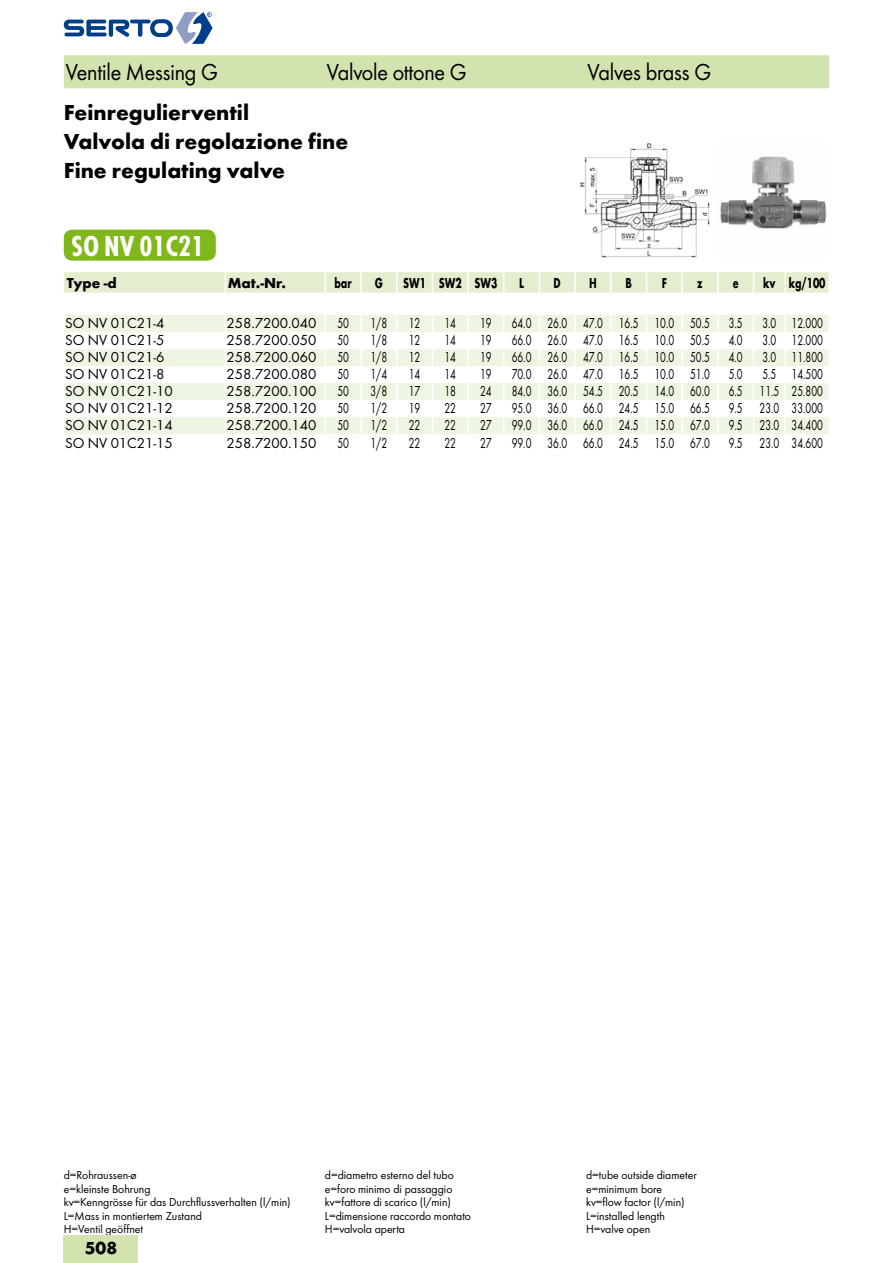
<style>
.page{position:relative;width:893px;height:1263px;background:#fff}
.page>*{position:absolute;margin:0;border:0;box-sizing:border-box;transform-origin:0 0}
.t1{font:700 30px "Futura Con";color:#fff}
.t2{font:24px "Futura Boo";letter-spacing:-.01em;color:#000;scale:.94 1}
.t3{font:700 22.5px/28.8px "Futura";color:#000}
.t4{font:700 18px "Futura";color:#000}
.t5{font:15px "Futura Boo";color:#000;scale:.7 1}
.t6{font:15px "Futura Boo";color:#000}
.t7{font:700 15px "Futura";color:#000;scale:.7 1}
.t8{font:700 15px "Futura";color:#000}
.t9{font:12px/13.5px "Futura Boo";color:#000}
</style>
<div class="page">
<div style="left:63px;top:55px;width:767px;height:34px;background:#d2e3af"></div>
<svg style="left:64px;top:12px;width:149px;height:32px"></svg>
<svg style="left:63px;top:229px;width:766px;height:205px"></svg>
<hr style="left:784px;top:272px;width:2px;height:21px;background:#fff">
<hr style="left:828px;top:272px;width:2px;height:21px;background:#fff">
<img style="left:577px;top:143px;width:136px;height:116px">
<img style="left:718px;top:156px;width:111px;height:103px">
<div style="left:64px;top:230px;width:152px;height:31px;background:#80b71b;border-radius:9px"></div>
<div style="left:64px;top:1235px;width:74px;height:28px;background:#d2e3af"></div>
<h2 class="t2" style="left:66px;top:57px;width:163px">Ventile Messing G</h2>
<h2 class="t2" style="left:327px;top:57px;width:150px">Valvole ottone G</h2>
<h2 class="t2" style="left:587px;top:57px;width:133px">Valves brass G</h2>
<h3 class="t3" style="left:64px;top:98px;width:286px">Feinregulierventil<br>Valvola di regolazione fine<br>Fine regulating valve</h3>
<h1 class="t1" style="left:71px;top:228px;width:134px">SO NV 01C21</h1>
<p class="t8" style="left:67px;top:274px;width:51px">Type -d</p>
<p class="t8" style="left:228px;top:274px;width:60px">Mat.-Nr.</p>
<p class="t7" style="left:334px;top:274px;width:26px">bar</p>
<p class="t7" style="left:375px;top:274px;width:13px">G</p>
<p class="t7" style="left:403px;top:274px;width:136px">SW1 SW2 SW3</p>
<p class="t7" style="left:519px;top:274px;width:9px">L</p>
<p class="t7" style="left:554px;top:274px;width:12px">D</p>
<p class="t7" style="left:589px;top:274px;width:13px">H</p>
<p class="t7" style="left:625px;top:274px;width:11px">B</p>
<p class="t7" style="left:662px;top:274px;width:9px">F</p>
<p class="t7" style="left:697px;top:274px;width:9px">z</p>
<p class="t7" style="left:733px;top:274px;width:10px">e</p>
<p class="t7" style="left:763px;top:274px;width:91px">kv kg/100</p>
<p class="t6" style="left:65px;top:314px;width:101px">SO NV 01C21-4</p>
<p class="t6" style="left:227px;top:314px;width:91px">258.7200.040</p>
<p class="t5" style="left:337px;top:314px;width:18px">50</p>
<p class="t5" style="left:370px;top:314px;width:25px">1/8</p>
<p class="t5" style="left:409px;top:314px;width:18px">12</p>
<p class="t5" style="left:444px;top:314px;width:18px">14</p>
<p class="t5" style="left:480px;top:314px;width:18px">19</p>
<p class="t5" style="left:512px;top:314px;width:285px">64.0 26.0 47.0 16.5 10.0 50.5</p>
<p class="t5" style="left:729px;top:314px;width:21px">3.5</p>
<p class="t5" style="left:762px;top:314px;width:88px">3.0 12.000</p>
<p class="t6" style="left:65px;top:331px;width:101px">SO NV 01C21-5</p>
<p class="t6" style="left:227px;top:331px;width:91px">258.7200.050</p>
<p class="t5" style="left:337px;top:331px;width:18px">50</p>
<p class="t5" style="left:370px;top:331px;width:25px">1/8</p>
<p class="t5" style="left:409px;top:331px;width:18px">12</p>
<p class="t5" style="left:444px;top:331px;width:18px">14</p>
<p class="t5" style="left:480px;top:331px;width:18px">19</p>
<p class="t5" style="left:512px;top:331px;width:285px">66.0 26.0 47.0 16.5 10.0 50.5</p>
<p class="t5" style="left:729px;top:331px;width:21px">4.0</p>
<p class="t5" style="left:762px;top:331px;width:88px">3.0 12.000</p>
<p class="t6" style="left:65px;top:348px;width:101px">SO NV 01C21-6</p>
<p class="t6" style="left:227px;top:348px;width:91px">258.7200.060</p>
<p class="t5" style="left:337px;top:348px;width:18px">50</p>
<p class="t5" style="left:370px;top:348px;width:25px">1/8</p>
<p class="t5" style="left:409px;top:348px;width:18px">12</p>
<p class="t5" style="left:444px;top:348px;width:18px">14</p>
<p class="t5" style="left:480px;top:348px;width:18px">19</p>
<p class="t5" style="left:512px;top:348px;width:285px">66.0 26.0 47.0 16.5 10.0 50.5</p>
<p class="t5" style="left:729px;top:348px;width:21px">4.0</p>
<p class="t5" style="left:762px;top:348px;width:88px">3.0 11.800</p>
<p class="t6" style="left:65px;top:365px;width:101px">SO NV 01C21-8</p>
<p class="t6" style="left:227px;top:365px;width:91px">258.7200.080</p>
<p class="t5" style="left:337px;top:365px;width:18px">50</p>
<p class="t5" style="left:370px;top:365px;width:25px">1/4</p>
<p class="t5" style="left:409px;top:365px;width:18px">14</p>
<p class="t5" style="left:444px;top:365px;width:18px">14</p>
<p class="t5" style="left:480px;top:365px;width:18px">19</p>
<p class="t5" style="left:512px;top:365px;width:285px">70.0 26.0 47.0 16.5 10.0 51.0</p>
<p class="t5" style="left:729px;top:365px;width:21px">5.0</p>
<p class="t5" style="left:762px;top:365px;width:88px">5.5 14.500</p>
<p class="t6" style="left:65px;top:382px;width:109px">SO NV 01C21-10</p>
<p class="t6" style="left:227px;top:382px;width:91px">258.7200.100</p>
<p class="t5" style="left:337px;top:382px;width:18px">50</p>
<p class="t5" style="left:370px;top:382px;width:25px">3/8</p>
<p class="t5" style="left:409px;top:382px;width:18px">17</p>
<p class="t5" style="left:444px;top:382px;width:18px">18</p>
<p class="t5" style="left:480px;top:382px;width:18px">24</p>
<p class="t5" style="left:512px;top:382px;width:285px">84.0 36.0 54.5 20.5 14.0 60.0</p>
<p class="t5" style="left:729px;top:382px;width:136px">6.5 11.5 25.800</p>
<p class="t6" style="left:65px;top:399px;width:109px">SO NV 01C21-12</p>
<p class="t6" style="left:227px;top:399px;width:91px">258.7200.120</p>
<p class="t5" style="left:337px;top:399px;width:18px">50</p>
<p class="t5" style="left:370px;top:399px;width:25px">1/2</p>
<p class="t5" style="left:409px;top:399px;width:18px">19</p>
<p class="t5" style="left:444px;top:399px;width:18px">22</p>
<p class="t5" style="left:480px;top:399px;width:18px">27</p>
<p class="t5" style="left:512px;top:399px;width:285px">95.0 36.0 66.0 24.5 15.0 66.5</p>
<p class="t5" style="left:729px;top:399px;width:136px">9.5 23.0 33.000</p>
<p class="t6" style="left:65px;top:417px;width:109px">SO NV 01C21-14</p>
<p class="t6" style="left:227px;top:417px;width:91px">258.7200.140</p>
<p class="t5" style="left:337px;top:417px;width:18px">50</p>
<p class="t5" style="left:370px;top:417px;width:25px">1/2</p>
<p class="t5" style="left:409px;top:417px;width:18px">22</p>
<p class="t5" style="left:444px;top:417px;width:18px">22</p>
<p class="t5" style="left:480px;top:417px;width:18px">27</p>
<p class="t5" style="left:512px;top:417px;width:285px">99.0 36.0 66.0 24.5 15.0 67.0</p>
<p class="t5" style="left:729px;top:417px;width:136px">9.5 23.0 34.400</p>
<p class="t6" style="left:65px;top:434px;width:109px">SO NV 01C21-15</p>
<p class="t6" style="left:227px;top:434px;width:91px">258.7200.150</p>
<p class="t5" style="left:337px;top:434px;width:18px">50</p>
<p class="t5" style="left:370px;top:434px;width:25px">1/2</p>
<p class="t5" style="left:409px;top:434px;width:18px">22</p>
<p class="t5" style="left:444px;top:434px;width:18px">22</p>
<p class="t5" style="left:480px;top:434px;width:18px">27</p>
<p class="t5" style="left:512px;top:434px;width:285px">99.0 36.0 66.0 24.5 15.0 67.0</p>
<p class="t5" style="left:729px;top:434px;width:136px">9.5 23.0 34.600</p>
<p class="t9" style="left:64px;top:1168px;width:229px">d=Rohraussen-ø<br>e=kleinste Bohrung<br>kv=Kenngrösse für das Durchflussverhalten (l/min)<br>L=Mass in montiertem Zustand<br>H=Ventil geöffnet</p>
<p class="t9" style="left:325px;top:1168px;width:148px">d=diametro esterno del tubo e=foro minimo di passaggio kv=fattore di scarico (l/min)<br>L=dimensione raccordo montato<br>H=valvola aperta</p>
<p class="t9" style="left:586px;top:1168px;width:112px">d=tube outside diameter e=minimum bore kv=flow factor (l/min)<br>L=installed length<br>H=valve open</p>
<p class="t4" style="left:85px;top:1237px;width:34px">508</p>
</div>
